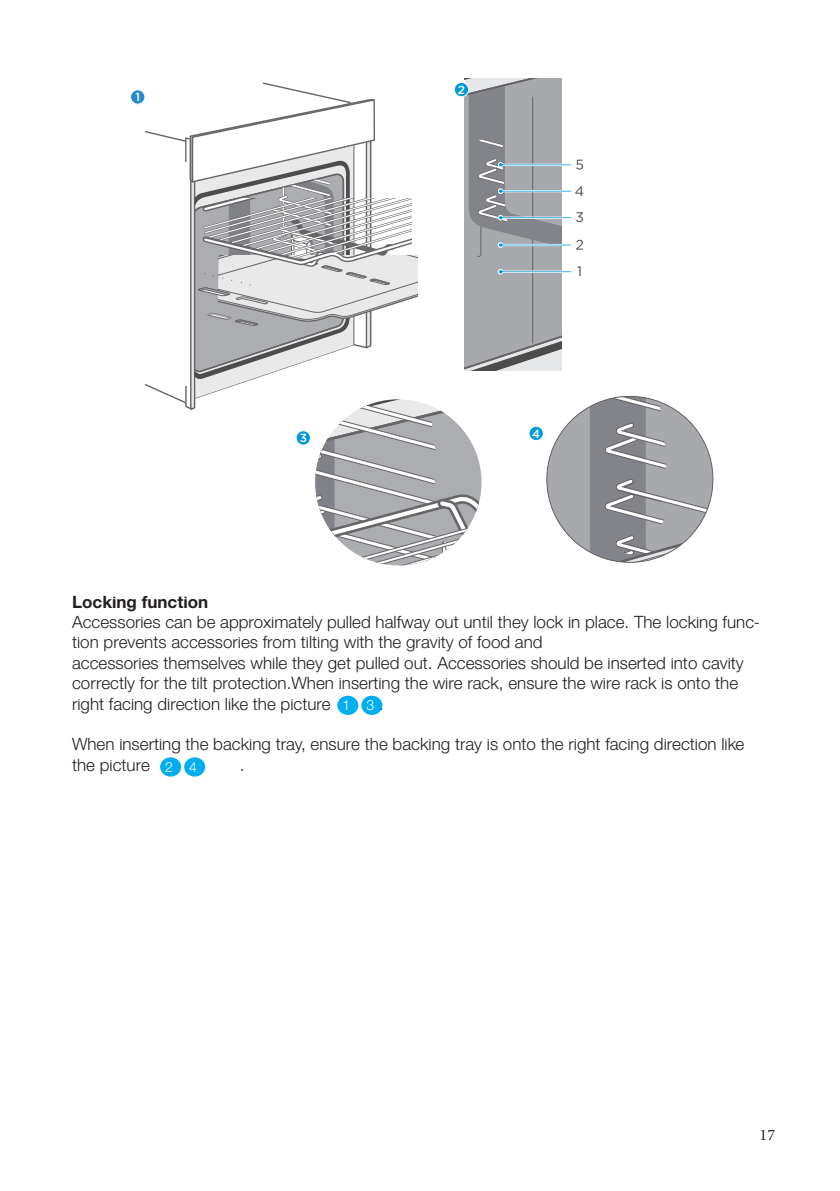
<style>
.page{position:relative;width:840px;height:1191px;background:#fff}
.page>*{position:absolute;margin:0;border:0;box-sizing:border-box;transform-origin:0 0}
.t1{font:17px/20.4px "Hafele Helve N Light";color:#231f20}
.t2{font:17px "Hafele Helve N Bold";color:#231f20}
.t3{font:16px "Minion Pro";color:#231f20}
.t4{font:14px "Hafele Helve N Light";color:#fff}
.t5{font:14px/26.6px "Gotham";color:#4b4c4d}
.t6{font:500 11.8px "Gotham";color:#fff}
</style>
<div class="page">
<div style="left:337px;top:695px;width:21px;height:20px;background:#00aeef;border-radius:50%"></div>
<div style="left:160px;top:757px;width:21px;height:19px;background:#00aeef;border-radius:50%"></div>
<div style="left:361px;top:695px;width:21px;height:20px;background:#00aeef;border-radius:50%"></div>
<div style="left:184px;top:757px;width:21px;height:19px;background:#00aeef;border-radius:50%"></div>
<div style="left:130px;top:90px;width:15px;height:14px;background:#268bc7;border-radius:50%"></div>
<div style="left:130px;top:89px;width:15px;height:16px;border:1px solid #fff;border-radius:50%"></div>
<svg style="left:184px;top:78px;width:528px;height:487px"></svg>
<p class="t6" style="left:135px;top:88px;width:6px">1</p>
<p class="t6" style="left:299px;top:429px;width:9px">3</p>
<p class="t6" style="left:457px;top:81px;width:9px">2</p>
<p class="t5" style="left:574px;top:177px;width:11px">4<br>3</p>
<p class="t5" style="left:576px;top:257px;width:6px">1</p>
<p class="t6" style="left:532px;top:425px;width:9px">4</p>
<p class="t2" style="left:72px;top:589px;width:137px">Locking function</p>
<p class="t1" style="left:72px;top:611px;width:689px">Accessories can be approximately pulled halfway out until they lock in place. The locking func&shy;tion prevents accessories from tilting with the gravity of food and<br>accessories themselves while they get pulled out. Accessories should be inserted into cavity correctly for the tilt protection.When inserting the wire rack, ensure the wire rack is onto the right facing direction like the picture</p>
<p class="t4" style="left:366px;top:696px;width:9px">3</p>
<p class="t4" style="left:342px;top:696px;width:9px">1</p>
<p class="t1" style="left:379px;top:692px;width:6px">.</p>
<p class="t1" style="left:72px;top:733px;width:673px">When inserting the backing tray, ensure the backing tray is onto the right facing direction like the picture</p>
<p class="t4" style="left:165px;top:758px;width:9px">2</p>
<p class="t4" style="left:189px;top:758px;width:9px">4</p>
<p class="t1" style="left:240px;top:754px;width:6px">.</p>
<p class="t3" style="left:759px;top:1124px;width:17px">17</p>
</div>
